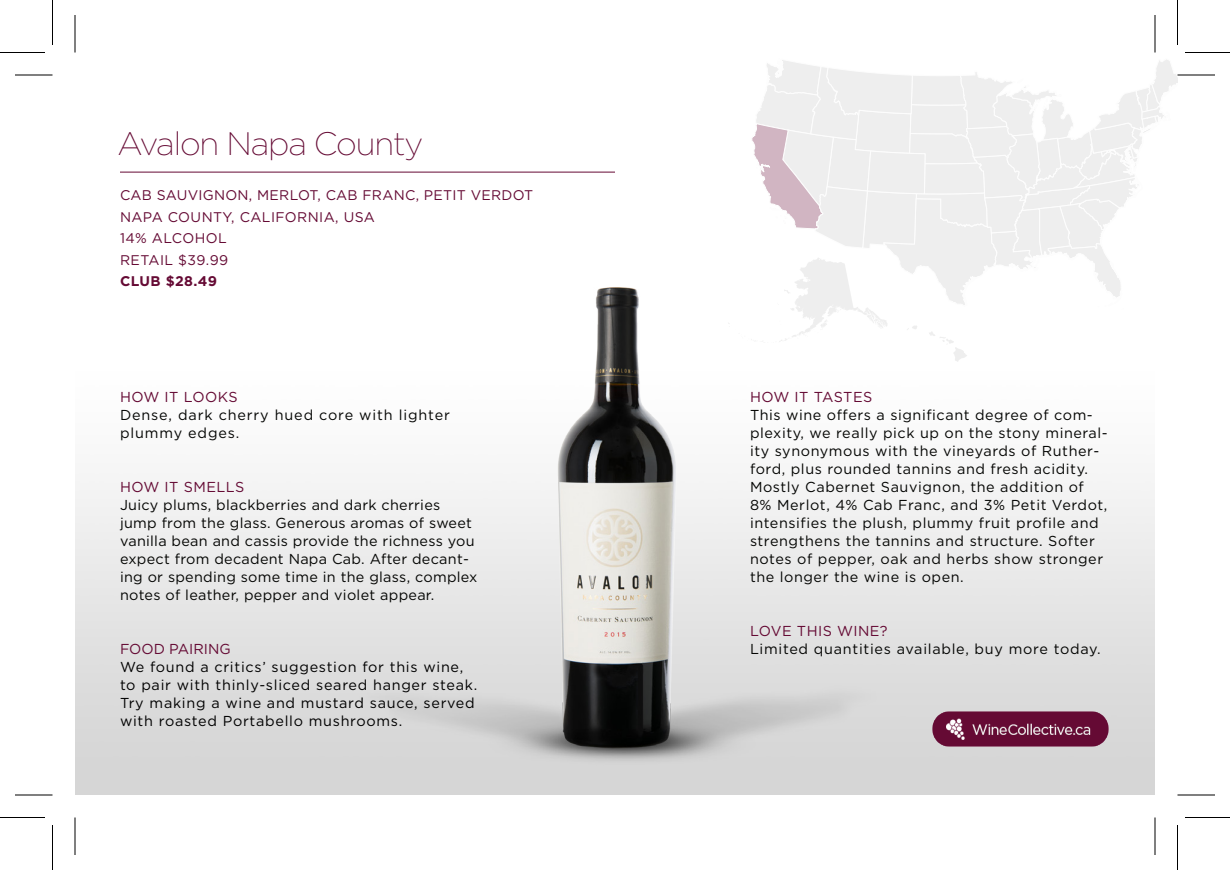
<style>
.page{position:relative;width:1230px;height:870px;background:#fff}
.page>*{position:absolute;margin:0;border:0;box-sizing:border-box;transform-origin:0 0}
.Varietal{font:200 32.5px "Gotham HTF";letter-spacing:-.035em;color:#650a34}
.t1{font:14.5px/18px "Gotham HTF";letter-spacing:.04em;color:#040503}
.t2{font:14.5px/18px "Gotham HTF";letter-spacing:.02em;color:#040503}
.t3{font:14.5px/18px "Gotham HTF";letter-spacing:.05em;color:#000}
.t4{font:14.5px/18px "Gotham HTF";letter-spacing:.06em;color:#040503}
.t5{font:14.5px "Gotham HTF";letter-spacing:.03em;color:#650a34}
.t6{font:14.5px "Gotham HTF";color:#650a34}
.Tasting_Categories{font:14px "Gotham HTF";letter-spacing:.02em;color:#650a34}
.Tasting_Categories-2{font:700 14px "Gotham HTF";letter-spacing:.03em;color:#650a34}
</style>
<div class="page">
<img style="left:931px;top:710px;width:179px;height:37px">
<svg style="left:751px;top:60px;width:427px;height:302px"></svg>
<img style="left:310px;top:273px;width:614px;height:511px">
<hr style="left:120px;top:172px;width:495px;height:1px;background:#650933">
<svg style="left:15px;top:74px;width:37px;height:1px"></svg>
<svg style="left:1178px;top:74px;width:37px;height:1px"></svg>
<svg style="left:15px;top:794px;width:37px;height:1px"></svg>
<svg style="left:1178px;top:794px;width:37px;height:1px"></svg>
<svg style="left:74px;top:15px;width:1px;height:37px"></svg>
<svg style="left:74px;top:818px;width:1px;height:37px"></svg>
<svg style="left:1154px;top:15px;width:1px;height:37px"></svg>
<svg style="left:1154px;top:818px;width:1px;height:37px"></svg>
<hr style="left:15px;top:75px;width:37px;height:1px;background:#000">
<hr style="left:1178px;top:75px;width:37px;height:1px;background:#000">
<hr style="left:15px;top:795px;width:37px;height:1px;background:#000">
<hr style="left:1178px;top:795px;width:37px;height:1px;background:#000">
<hr style="left:75px;top:15px;width:1px;height:37px;background:#000">
<hr style="left:75px;top:818px;width:1px;height:37px;background:#000">
<hr style="left:1155px;top:15px;width:1px;height:37px;background:#000">
<hr style="left:1155px;top:818px;width:1px;height:37px;background:#000">
<hr style="left:0;top:52px;width:45px;height:1px;background:#000">
<hr style="left:1185px;top:52px;width:45px;height:1px;background:#000">
<hr style="left:0;top:817px;width:45px;height:1px;background:#000">
<hr style="left:1185px;top:817px;width:45px;height:1px;background:#000">
<hr style="left:52px;top:0;width:1px;height:45px;background:#000">
<hr style="left:52px;top:825px;width:1px;height:45px;background:#000">
<hr style="left:1177px;top:0;width:1px;height:45px;background:#000">
<hr style="left:1177px;top:825px;width:1px;height:45px;background:#000">
<p class="Varietal" style="left:118px;top:126px;width:307px">Avalon Napa County</p>
<p class="Tasting_Categories" style="left:120px;top:187px;width:415px">CAB SAUVIGNON, MERLOT, CAB FRANC, PETIT VERDOT</p>
<p class="Tasting_Categories" style="left:120px;top:209px;width:257px">NAPA COUNTY, CALIFORNIA, USA</p>
<p class="Tasting_Categories" style="left:120px;top:231px;width:108px">14% ALCOHOL</p>
<p class="Tasting_Categories" style="left:120px;top:252px;width:110px">RETAIL $39.99</p>
<p class="Tasting_Categories-2" style="left:120px;top:273px;width:99px">CLUB $28.49</p>
<p class="t5" style="left:120px;top:389px;width:119px">HOW IT LOOKS</p>
<p class="t4" style="left:120px;top:406px;width:331px">Dense, dark cherry hued core with lighter plummy edges.</p>
<p class="t5" style="left:120px;top:479px;width:126px">HOW IT SMELLS</p>
<p class="t2" style="left:120px;top:496px;width:359px">Juicy plums, blackberries and dark cherries jump from the glass. Generous aromas of sweet vanilla bean and cassis provide the richness you expect from decadent Napa Cab. After decant&shy;ing or spending some time in the glass, complex notes of leather, pepper and violet appear.</p>
<p class="t6" style="left:120px;top:641px;width:112px">FOOD PAIRING</p>
<p class="t3" style="left:120px;top:658px;width:359px">We found a critics’ suggestion for this wine, to pair with thinly-sliced seared hanger steak.<br>Try making a wine and mustard sauce, served with roasted Portabello mushrooms.</p>
<p class="t5" style="left:750px;top:389px;width:124px">HOW IT TASTES</p>
<p class="t1" style="left:750px;top:406px;width:359px">This wine offers a significant degree of com&shy;plexity, we really pick up on the stony mineral&shy;ity synonymous with the vineyards of Ruther&shy;ford, plus rounded tannins and fresh acidity.<br>Mostly Cabernet Sauvignon, the addition of 8% Merlot, 4% Cab Franc, and 3% Petit Verdot, intensifies the plush, plummy fruit profile and strengthens the tannins and structure. Softer notes of pepper, oak and herbs show stronger the longer the wine is open.</p>
<p class="t5" style="left:750px;top:623px;width:139px">LOVE THIS WINE?</p>
<p class="t1" style="left:750px;top:640px;width:352px">Limited quantities available, buy more today.</p>
</div>
